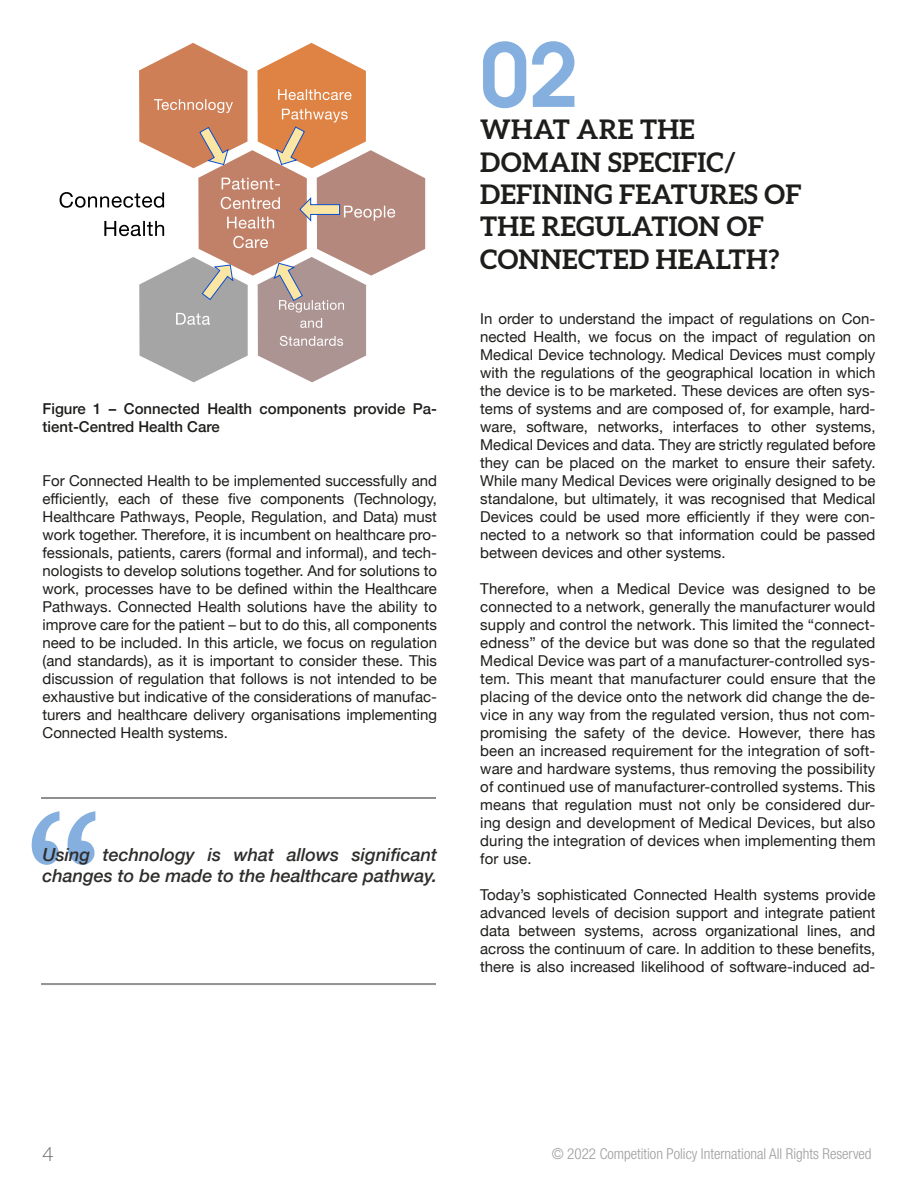
<style>
.page{position:relative;width:918px;height:1188px;background:#fff}
.page>*{position:absolute;margin:0;border:0;box-sizing:border-box;transform-origin:0 0}
.t1{font:600 87px "Avant Garde LT";color:#85afde}
.t2{font:700 27px/32.4px "Aleo";letter-spacing:.01em;color:#1d1d1b}
.t3{font:300 19.5px "Aleo";color:#646363}
.t4{font:italic 500 18px/21px "Helvetica Neue";color:#2e2d2c}
.t5{font:15px/18px "Helvetica Neue";color:#1d1d1b;text-align:justify}
.t6{font:500 15px/18px "Helvetica Neue";color:#1d1d1b}
.t7{font:300 condensed 15px "Helvetica Neue LT Std";color:#9d9d9c}
</style>
<div class="page">
<svg style="left:32px;top:811px;width:63px;height:54px"></svg>
<hr style="left:41px;top:797px;width:395px;height:1px;background:#1d1d1b">
<hr style="left:41px;top:798px;width:395px;height:1px;background:#1d1d1b">
<hr style="left:41px;top:983px;width:395px;height:1px;background:#1d1d1b">
<hr style="left:41px;top:984px;width:395px;height:1px;background:#1d1d1b">
<svg style="left:60px;top:43px;width:365px;height:339px"></svg>
<p class="t6" style="left:43px;top:398px;width:396px">Figure 1 – Connected Health components provide Pa&shy;tient-Centred Health Care</p>
<p class="t5" style="left:43px;top:473px;width:396px">For Connected Health to be implemented successfully and efficiently, each of these five components (Technology, Healthcare Pathways, People, Regulation, and Data) must work together. Therefore, it is incumbent on healthcare pro&shy;fessionals, patients, carers (formal and informal), and tech&shy;nologists to develop solutions together. And for solutions to work, processes have to be defined within the Healthcare Pathways. Connected Health solutions have the ability to improve care for the patient – but to do this, all components need to be included. In this article, we focus on regulation (and standards), as it is important to consider these. This discussion of regulation that follows is not intended to be exhaustive but indicative of the considerations of manufac&shy;turers and healthcare delivery organisations implementing Connected Health systems.</p>
<p class="t4" style="left:43px;top:843px;width:396px">Using technology is what allows significant changes to be made to the healthcare pathway.</p>
<h1 class="t1" style="left:480px;top:18px;width:99px">02</h1>
<h2 class="t2" style="left:480px;top:113px;width:323px">WHAT ARE THE<br>DOMAIN SPECIFIC/<br>DEFINING FEATURES OF<br>THE REGULATION OF<br>CONNECTED HEALTH?</h2>
<p class="t5" style="left:480px;top:311px;width:397px">In order to understand the impact of regulations on Con&shy;nected Health, we focus on the impact of regulation on Medical Device technology. Medical Devices must comply with the regulations of the geographical location in which the device is to be marketed. These devices are often sys&shy;tems of systems and are composed of, for example, hard&shy;ware, software, networks, interfaces to other systems, Medical Devices and data. They are strictly regulated before they can be placed on the market to ensure their safety.<br>While many Medical Devices were originally designed to be standalone, but ultimately, it was recognised that Medical Devices could be used more efficiently if they were con&shy;nected to a network so that information could be passed between devices and other systems.</p>
<p class="t5" style="left:480px;top:581px;width:397px">Therefore, when a Medical Device was designed to be connected to a network, generally the manufacturer would supply and control the network. This limited the “connect&shy;edness” of the device but was done so that the regulated Medical Device was part of a manufacturer-controlled sys&shy;tem. This meant that manufacturer could ensure that the placing of the device onto the network did change the de&shy;vice in any way from the regulated version, thus not com&shy;promising the safety of the device. However, there has been an increased requirement for the integration of soft&shy;ware and hardware systems, thus removing the possibility of continued use of manufacturer-controlled systems. This means that regulation must not only be considered dur&shy;ing design and development of Medical Devices, but also during the integration of devices when implementing them for use.</p>
<p class="t5" style="left:480px;top:887px;width:397px">Today’s sophisticated Connected Health systems provide advanced levels of decision support and integrate patient data between systems, across organizational lines, and across the continuum of care. In addition to these benefits, there is also increased likelihood of software-induced ad-</p>
<h3 class="t3" style="left:42px;top:1144px;width:13px">4</h3>
<p class="t7" style="left:552px;top:1145px;width:321px">© 2022 Competition Policy International All Rights Reserved</p>
</div>
